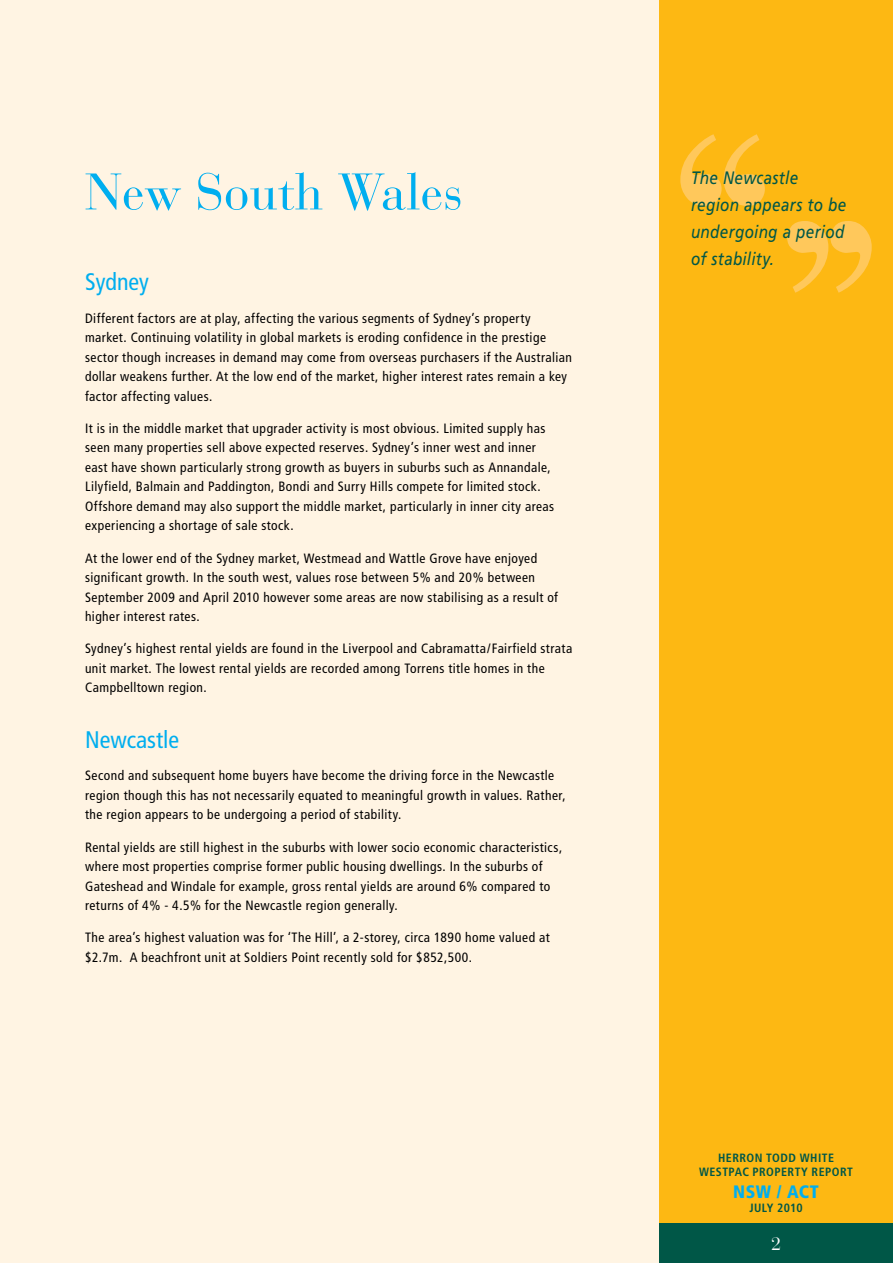
<style>
.page{position:relative;width:893px;height:1263px;background:#fff4e3}
.page>*{position:absolute;margin:0;border:0;box-sizing:border-box;transform-origin:0 0}
.t1{font:51px "Bauer Bodoni";color:#00aeef}
.t2{font:condensed 24px "Frutiger";color:#00aeef}
.t3{font:italic 18px/27px "Frutiger";letter-spacing:.02em;color:#005747;scale:.85 1}
.t4{font:900 condensed 18px "Frutiger";letter-spacing:.025em;color:#00aeef}
.t5{font:18px "Bauer Bodoni";color:#fff}
.t6{font:condensed 13.5px/19.5px "Frutiger";letter-spacing:.035em;color:#000}
.t7{font:700 condensed 12px/14.4px "Frutiger";letter-spacing:.04em;color:#005747;text-align:center}
.t8{font:700 condensed 12px "Frutiger";letter-spacing:.02em;color:#005747}
</style>
<div class="page">
<div style="left:659px;top:0;width:234px;height:1263px;background:#fdb813"></div>
<div style="left:659px;top:1223px;width:234px;height:40px;background:#005747"></div>
<svg style="left:787px;top:221px;width:85px;height:72px"></svg>
<svg style="left:680px;top:134px;width:85px;height:72px"></svg>
<h1 class="t1" style="left:85px;top:161px;width:379px">New South Wales</h1>
<h2 class="t2" style="left:85px;top:268px;width:65px">Sydney</h2>
<p class="t6" style="left:85px;top:308px;width:488px">Different factors are at play, affecting the various segments of Sydney’s property market. Continuing volatility in global markets is eroding confidence in the prestige sector though increases in demand may come from overseas purchasers if the Australian dollar weakens further. At the low end of the market, higher interest rates remain a key factor affecting values.</p>
<p class="t6" style="left:85px;top:419px;width:471px">It is in the middle market that upgrader activity is most obvious. Limited supply has seen many properties sell above expected reserves. Sydney’s inner west and inner east have shown particularly strong growth as buyers in suburbs such as Annandale, Lilyfield, Balmain and Paddington, Bondi and Surry Hills compete for limited stock.<br>Offshore demand may also support the middle market, particularly in inner city areas experiencing a shortage of sale stock.</p>
<p class="t6" style="left:85px;top:548px;width:474px">At the lower end of the Sydney market, Westmead and Wattle Grove have enjoyed significant growth. In the south west, values rose between 5% and 20% between September 2009 and April 2010 however some areas are now stabilising as a result of higher interest rates.</p>
<p class="t6" style="left:85px;top:639px;width:489px">Sydney’s highest rental yields are found in the Liverpool and Cabramatta/Fairfield strata unit market. The lowest rental yields are recorded among Torrens title homes in the<br>Campbelltown region.</p>
<h2 class="t2" style="left:85px;top:726px;width:96px">Newcastle</h2>
<p class="t6" style="left:85px;top:766px;width:482px">Second and subsequent home buyers have become the driving force in the Newcastle region though this has not necessarily equated to meaningful growth in values. Rather, the region appears to be undergoing a period of stability.</p>
<p class="t6" style="left:85px;top:837px;width:479px">Rental yields are still highest in the suburbs with lower socio economic characteristics, where most properties comprise former public housing dwellings. In the suburbs of Gateshead and Windale for example, gross rental yields are around 6% compared to returns of 4% - 4.5% for the Newcastle region generally.</p>
<p class="t6" style="left:85px;top:928px;width:466px">The area’s highest valuation was for ‘The Hill’, a 2-storey, circa 1890 home valued at $2.7m. A beachfront unit at Soldiers Point recently sold for $852,500.</p>
<h3 class="t3" style="left:691px;top:164px;width:184px">The Newcastle region appears to be undergoing a period of stability.</h3>
<p class="t7" style="left:699px;top:1150px;width:154px">HERRON TODD WHITE<br>WESTPAC PROPERTY REPORT</p>
<h3 class="t4" style="left:733px;top:1180px;width:87px">nSW / ACT</h3>
<p class="t8" style="left:749px;top:1201px;width:55px">JULY 2010</p>
<h3 class="t5" style="left:771px;top:1233px;width:12px">2</h3>
</div>
